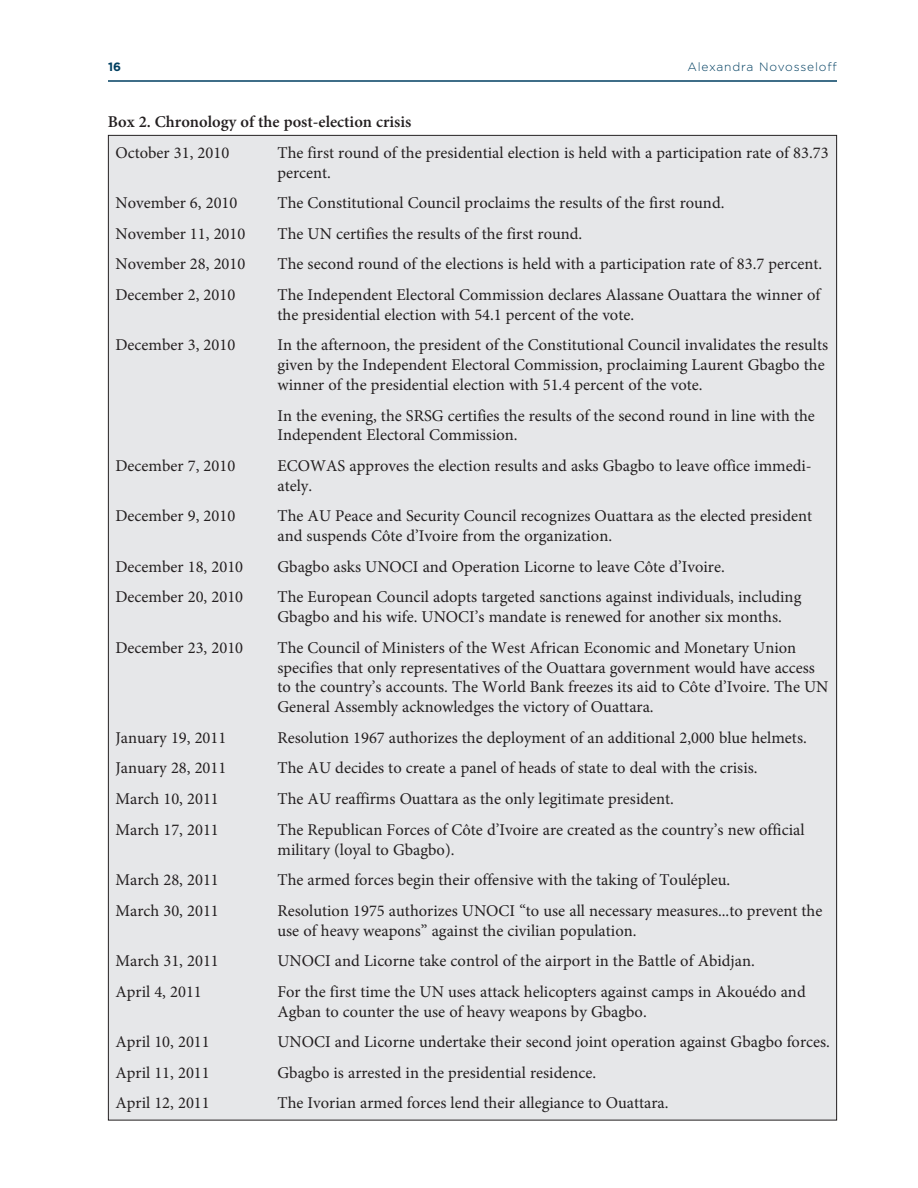
<style>
.page{position:relative;width:918px;height:1188px;background:#fff}
.page>*{position:absolute;margin:0;border:0;box-sizing:border-box;transform-origin:0 0}
.t1{font:16.5px/19.8px "Minion Pro";color:#231f20}
.t2{font:600 16.5px "Minion Pro";color:#231f20}
.t3{font:300 12px "Gotham";letter-spacing:.07em;color:#003f61}
.t4{font:700 12px "Gotham";color:#003f61}
</style>
<div class="page">
<hr style="left:108px;top:80px;width:729px;height:2px;background:#003f61">
<div style="left:109px;top:136px;width:727px;height:984px;background:#e6e7e9"></div>
<p class="t4" style="left:108px;top:59px;width:15px">16</p>
<p class="t3" style="left:687px;top:59px;width:151px">Alexandra Novosseloff</p>
<p class="t2" style="left:108px;top:115px;width:305px">Box 2. Chronology of the post-election crisis</p>
<p class="t1" style="left:116px;top:144px;width:115px">October 31, 2010</p>
<p class="t1" style="left:277px;top:144px;width:553px">The first round of the presidential election is held with a participation rate of 83.73 percent.</p>
<p class="t1" style="left:116px;top:195px;width:123px">November 6, 2010</p>
<p class="t1" style="left:278px;top:195px;width:448px">The Constitutional Council proclaims the results of the first round.</p>
<p class="t1" style="left:116px;top:225px;width:131px">November 11, 2010</p>
<p class="t1" style="left:278px;top:225px;width:306px">The UN certifies the results of the first round.</p>
<p class="t1" style="left:116px;top:256px;width:131px">November 28, 2010</p>
<p class="t1" style="left:278px;top:256px;width:546px">The second round of the elections is held with a participation rate of 83.7 percent.</p>
<p class="t1" style="left:116px;top:286px;width:121px">December 2, 2010</p>
<p class="t1" style="left:277px;top:286px;width:544px">The Independent Electoral Commission declares Alassane Ouattara the winner of the presidential election with 54.1 percent of the vote.</p>
<p class="t1" style="left:116px;top:337px;width:121px">December 3, 2010</p>
<p class="t1" style="left:277px;top:337px;width:552px">In the afternoon, the president of the Constitutional Council invalidates the results given by the Independent Electoral Commission, proclaiming Laurent Gbagbo the winner of the presidential election with 51.4 percent of the vote.</p>
<p class="t1" style="left:277px;top:407px;width:539px">In the evening, the SRSG certifies the results of the second round in line with the<br>Independent Electoral Commission.</p>
<p class="t1" style="left:116px;top:457px;width:121px">December 7, 2010</p>
<p class="t1" style="left:277px;top:457px;width:536px">ECOWAS approves the election results and asks Gbagbo to leave office immedi&shy;ately.</p>
<p class="t1" style="left:116px;top:508px;width:121px">December 9, 2010</p>
<p class="t1" style="left:277px;top:508px;width:536px">The AU Peace and Security Council recognizes Ouattara as the elected president and suspends Côte d’Ivoire from the organization.</p>
<p class="t1" style="left:116px;top:558px;width:129px">December 18, 2010</p>
<p class="t1" style="left:278px;top:558px;width:449px">Gbagbo asks UNOCI and Operation Licorne to leave Côte d’Ivoire.</p>
<p class="t1" style="left:116px;top:589px;width:129px">December 20, 2010</p>
<p class="t1" style="left:277px;top:589px;width:525px">The European Council adopts targeted sanctions against individuals, including<br>Gbagbo and his wife. UNOCI’s mandate is renewed for another six months.</p>
<p class="t1" style="left:116px;top:639px;width:129px">December 23, 2010</p>
<p class="t1" style="left:277px;top:639px;width:553px">The Council of Ministers of the West African Economic and Monetary Union specifies that only representatives of the Ouattara government would have access to the country’s accounts. The World Bank freezes its aid to Côte d’Ivoire. The UN General Assembly acknowledges the victory of Ouattara.</p>
<p class="t1" style="left:116px;top:729px;width:112px">January 19, 2011</p>
<p class="t1" style="left:278px;top:729px;width:531px">Resolution 1967 authorizes the deployment of an additional 2,000 blue helmets.</p>
<p class="t1" style="left:116px;top:760px;width:112px">January 28, 2011</p>
<p class="t1" style="left:278px;top:760px;width:482px">The AU decides to create a panel of heads of state to deal with the crisis.</p>
<p class="t1" style="left:116px;top:790px;width:105px">March 10, 2011</p>
<p class="t1" style="left:278px;top:790px;width:398px">The AU reaffirms Ouattara as the only legitimate president.</p>
<p class="t1" style="left:116px;top:821px;width:105px">March 17, 2011</p>
<p class="t1" style="left:277px;top:821px;width:529px">The Republican Forces of Côte d’Ivoire are created as the country’s new official military (loyal to Gbagbo).</p>
<p class="t1" style="left:116px;top:871px;width:105px">March 28, 2011</p>
<p class="t1" style="left:278px;top:871px;width:454px">The armed forces begin their offensive with the taking of Toulépleu.</p>
<p class="t1" style="left:116px;top:902px;width:105px">March 30, 2011</p>
<p class="t1" style="left:277px;top:902px;width:546px">Resolution 1975 authorizes UNOCI “to use all necessary measures...to prevent the use of heavy weapons” against the civilian population.</p>
<p class="t1" style="left:116px;top:952px;width:105px">March 31, 2011</p>
<p class="t1" style="left:278px;top:952px;width:479px">UNOCI and Licorne take control of the airport in the Battle of Abidjan.</p>
<p class="t1" style="left:116px;top:983px;width:88px">April 4, 2011</p>
<p class="t1" style="left:277px;top:983px;width:530px">For the first time the UN uses attack helicopters against camps in Akouédo and<br>Agban to counter the use of heavy weapons by Gbagbo.</p>
<p class="t1" style="left:116px;top:1033px;width:96px">April 10, 2011</p>
<p class="t1" style="left:278px;top:1033px;width:554px">UNOCI and Licorne undertake their second joint operation against Gbagbo forces.</p>
<p class="t1" style="left:116px;top:1064px;width:96px">April 11, 2011</p>
<p class="t1" style="left:278px;top:1064px;width:320px">Gbagbo is arrested in the presidential residence.</p>
<p class="t1" style="left:116px;top:1095px;width:96px">April 12, 2011</p>
<p class="t1" style="left:278px;top:1095px;width:393px">The Ivorian armed forces lend their allegiance to Ouattara.</p>
</div>
